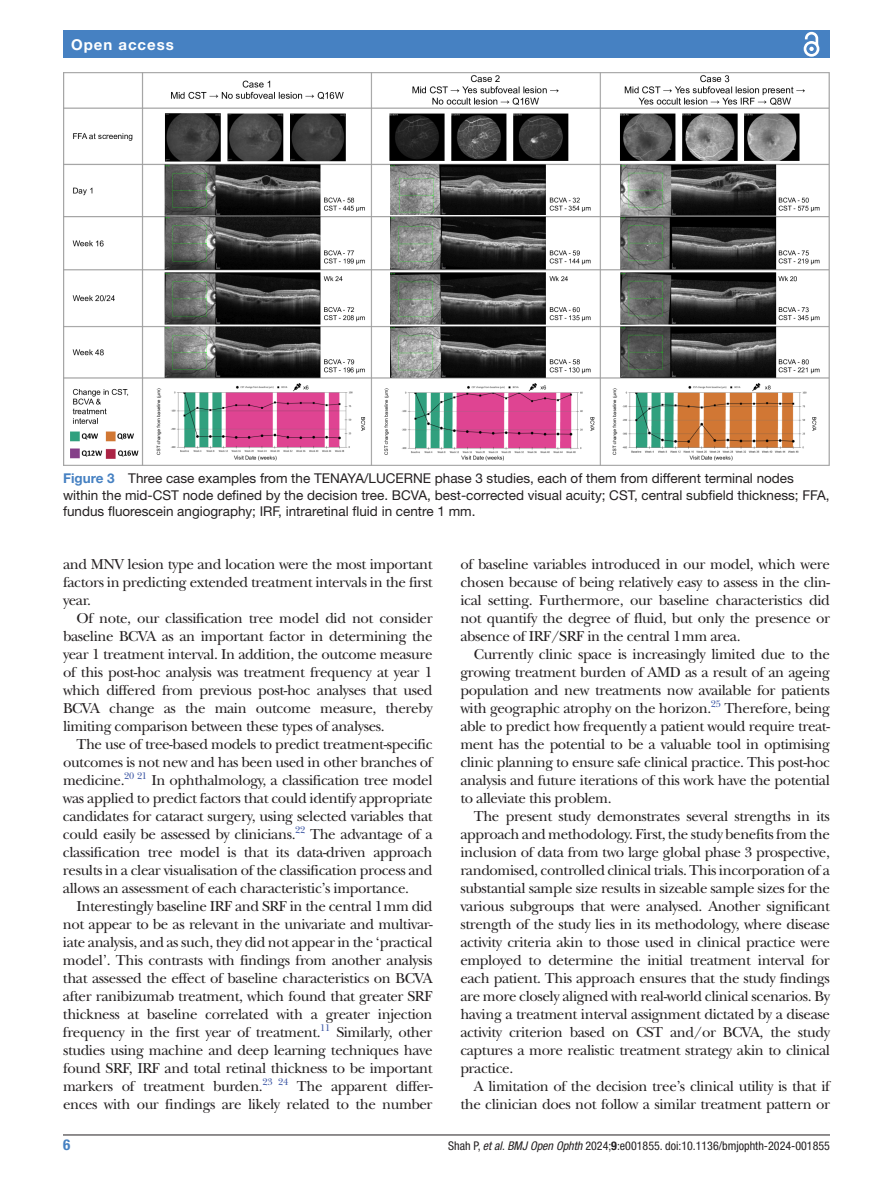
<style>
.page{position:relative;width:893px;height:1191px;background:#fff}
.page>*{position:absolute;margin:0;border:0;box-sizing:border-box;transform-origin:0 0}
.t1{font:15px/18px "New Baskerville";letter-spacing:-.025em;color:#231f20;text-align:justify}
.t2{font:700 15px "Helvetica Neue LT Std";letter-spacing:.065em;color:#fff}
.t3{font:700 condensed 15px "Helvetica Neue LT Std";color:#4681c2}
.t4{font:13.5px/16.5px "Helvetica Neue LT Std";color:#231f20}
.t5{font:condensed 12px "Helvetica Neue LT Std";color:#231f20}
.t6{font:9.9px "New Baskerville";letter-spacing:-.025em;color:#3853a3}
.s1{font-weight:700;color:#4681c2}
.s2{font-style:italic}
.s3{font-weight:700}
</style>
<div class="page">
<hr style="left:63px;top:1134px;width:767px;height:1px;background:#231f20">
<div style="left:63px;top:31px;width:767px;height:27px;background:#4681c2"></div>
<svg style="left:803px;top:31px;width:17px;height:26px"></svg>
<img style="left:63px;top:73px;width:767px;height:392px">
<p class="t2" style="left:71px;top:35px;width:104px">Open access</p>
<p class="t4" style="left:63px;top:470px;width:768px"><span class="s1">Figure 3</span> Three case examples from the TENAYA/LUCERNE phase 3 studies, each of them from different terminal nodes within the mid-CST node defined by the decision tree. BCVA, best-corrected visual acuity; CST, central subfield thickness; FFA, fundus fluorescein angiography; IRF, intraretinal fluid in centre 1 mm.</p>
<p class="t1" style="left:63px;top:555px;width:371px">and MNV lesion type and location were the most important factors in predicting extended treatment intervals in the first year.</p>
<p class="t1" style="left:63px;top:609px;width:371px;text-indent:14px">Of note, our classification tree model did not consider baseline BCVA as an important factor in determining the year 1 treatment interval. In addition, the outcome measure of this post-hoc analysis was treatment frequency at year 1 which differed from previous post-hoc analyses that used BCVA change as the main outcome measure, thereby limiting comparison between these types of analyses.</p>
<p class="t1" style="left:63px;top:735px;width:371px;text-indent:14px">The use of tree-based models to predict treatment-specific outcomes is not new and has been used in other branches of medicine.</p>
<p class="t6" style="left:124px;top:769px;width:24px">20 21</p>
<p class="t1" style="left:63px;top:771px;width:371px;text-indent:88px">In ophthalmology, a classification tree model was applied to predict factors that could identify appropriate candidates for cataract surgery, using selected variables that could easily be assessed by clinicians.<sup>22</sup> The advantage of a classification tree model is that its data-driven approach results in a clear visualisation of the classification process and allows an assessment of each characteristic’s importance.</p>
<p class="t1" style="left:63px;top:897px;width:371px;text-indent:14px">Interestingly baseline IRF and SRF in the central 1mm did not appear to be as relevant in the univariate and multivar&shy;iate analysis, and as such, they did not appear in the ‘practical model’. This contrasts with findings from another analysis that assessed the effect of baseline characteristics on BCVA after ranibizumab treatment, which found that greater SRF thickness at baseline correlated with a greater injection frequency in the first year of treatment.<sup>11</sup> Similarly, other studies using machine and deep learning techniques have found SRF, IRF and total retinal thickness to be important markers of treatment burden.</p>
<p class="t6" style="left:262px;top:1075px;width:27px">23 24</p>
<p class="t1" style="left:63px;top:1077px;width:371px;text-align:right">The apparent differ-<br>ences with our findings are likely related to the number</p>
<p class="t1" style="left:460px;top:555px;width:371px">of baseline variables introduced in our model, which were chosen because of being relatively easy to assess in the clin&shy;ical setting. Furthermore, our baseline characteristics did not quantify the degree of fluid, but only the presence or absence of IRF/SRF in the central 1mm area.</p>
<p class="t1" style="left:460px;top:645px;width:371px;text-indent:14px">Currently clinic space is increasingly limited due to the growing treatment burden of AMD as a result of an ageing population and new treatments now available for patients with geographic atrophy on the horizon.</p>
<p class="t6" style="left:711px;top:697px;width:12px">25</p>
<p class="t1" style="left:460px;top:699px;width:371px;text-indent:264px">Therefore, being able to predict how frequently a patient would require treat&shy;ment has the potential to be a valuable tool in optimising clinic planning to ensure safe clinical practice. This post-hoc analysis and future iterations of this work have the potential to alleviate this problem.</p>
<p class="t1" style="left:460px;top:807px;width:371px;text-indent:14px">The present study demonstrates several strengths in its approach and methodology. First, the study benefits from the inclusion of data from two large global phase 3 prospective, randomised, controlled clinical trials. This incorporation of a substantial sample size results in sizeable sample sizes for the various subgroups that were analysed. Another significant strength of the study lies in its methodology, where disease activity criteria akin to those used in clinical practice were employed to determine the initial treatment interval for each patient. This approach ensures that the study findings are more closely aligned with real-world clinical scenarios. By having a treatment interval assignment dictated by a disease activity criterion based on CST and/or BCVA, the study captures a more realistic treatment strategy akin to clinical practice.</p>
<p class="t1" style="left:460px;top:1077px;width:371px;text-align:right">A limitation of the decision tree’s clinical utility is that if the clinician does not follow a similar treatment pattern or</p>
<p class="t3" style="left:63px;top:1135px;width:9px">6</p>
<p class="t5" style="left:448px;top:1138px;width:383px">Shah P, <span class="s2">et al</span>. <span class="s2">BMJ Open Ophth</span> 2024;<span class="s3">9</span>:e001855. doi:10.1136/bmjophth-2024-001855</p>
</div>
